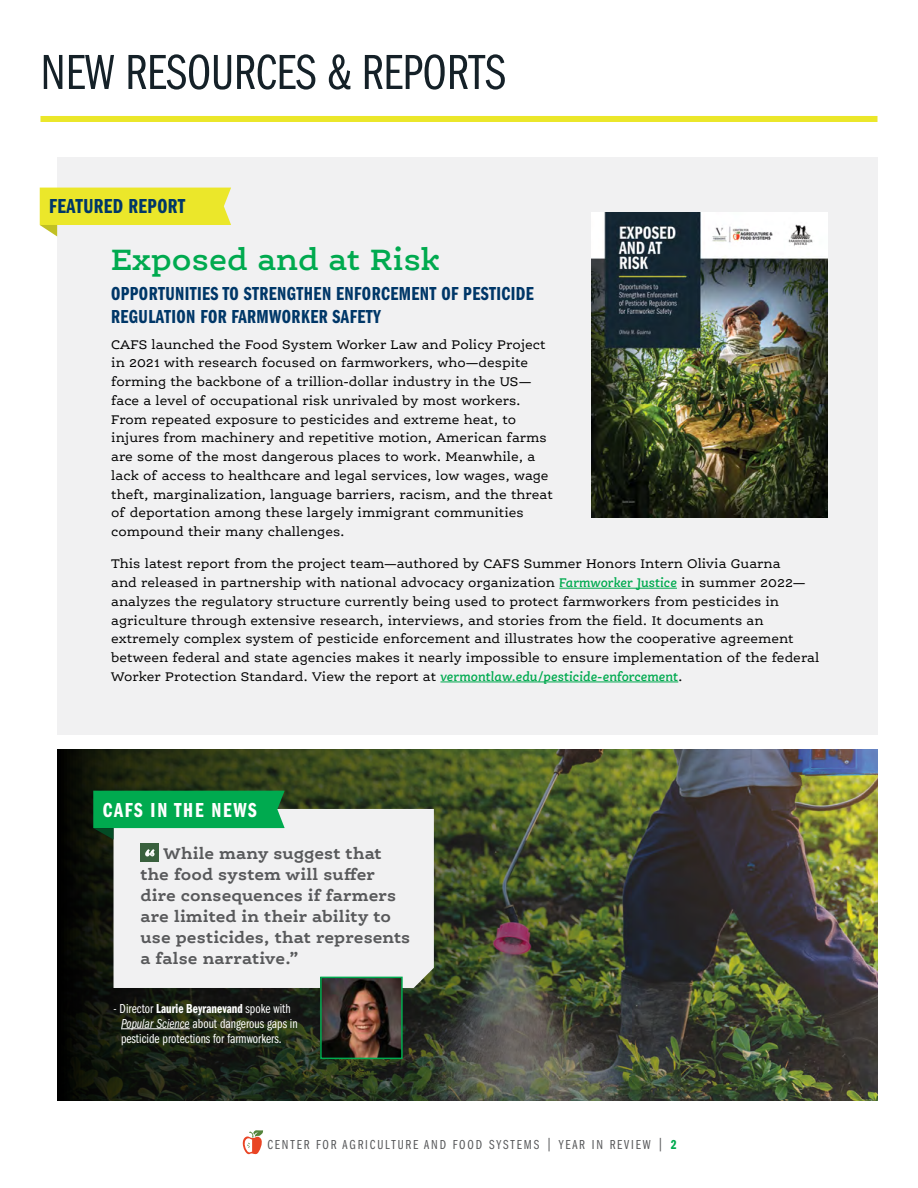
<style>
.page{position:relative;width:918px;height:1188px;background:#fff}
.page>*{position:absolute;margin:0;border:0;box-sizing:border-box;transform-origin:0 0}
.t1{font:51px "Franklin Gothic LT Pro Bk Cm";color:#152128}
.t2{font:600 31.5px "Ernestine Pro";color:#00aa4f}
.banner_titles{font:21px "Franklin Gothic LT Pro Dm Cm";letter-spacing:.02em;color:#003768}
.t3{font:21px "Franklin Gothic LT Pro Dm Cm";letter-spacing:.08em;color:#fff}
.t4{font:19.5px/23.4px "Franklin Gothic LT Pro Dm Cm";letter-spacing:.02em;color:#003768}
.Gray_Call-Out_Box{font:700 16.5px/21px "Ernestine Pro";letter-spacing:.005em;color:#58595b}
.t5{font:13.5px/18.8px "Ernestine Pro";color:#000}
.Citation{font:13.5px/15px "Franklin Gothic LT Pro Bk Cm";color:#fff}
.t6{font:13.5px "Franklin Gothic LT Pro Bk Cm";letter-spacing:.14em;color:#58595b}
.s1{font-weight:600;font-style:italic;color:#00aa4f}
.s2{font-family:"Franklin Gothic LT Pro Dm Cm"}
.s3{font-family:"Franklin Gothic LT Pro Bk Cm It"}
.s4{font-family:"Franklin Gothic LT Pro Dm Cm";color:#00aa4f}
</style>
<div class="page">
<div style="left:57px;top:158px;width:821px;height:577px;background:#f1f1f2"></div>
<hr style="left:559px;top:588px;width:118px;height:1px;background:#00aa4f">
<hr style="left:440px;top:682px;width:238px;height:1px;background:#00aa4f">
<img style="left:841px;top:750px;width:37px;height:350px">
<img style="left:57px;top:750px;width:784px;height:350px">
<svg style="left:40px;top:188px;width:191px;height:48px"></svg>
<img style="left:591px;top:212px;width:237px;height:306px">
<div style="left:114px;top:809px;width:320px;height:179px;background:#f1f1f2"></div>
<hr style="left:121px;top:1028px;width:69px;height:1px;background:#fff">
<div style="left:141px;top:844px;width:18px;height:18px;background:#39603d"></div>
<svg style="left:145px;top:849px;width:10px;height:8px"></svg>
<svg style="left:93px;top:791px;width:192px;height:49px"></svg>
<img style="left:323px;top:980px;width:77px;height:76px">
<div style="left:320px;top:977px;width:83px;height:82px;border:2px solid #00aa4f"></div>
<div style="left:40px;top:116px;width:838px;height:6px;background:#ebe72a"></div>
<svg style="left:242px;top:1130px;width:22px;height:25px"></svg>
<p class="t1" style="left:40px;top:44px;width:467px">NEW RESOURCES &amp; REPORTS</p>
<p class="banner_titles" style="left:49px;top:195px;width:138px">FEATURED REPORT</p>
<p class="t2" style="left:111px;top:239px;width:331px">Exposed and at Risk</p>
<p class="t4" style="left:111px;top:282px;width:424px">OPPORTUNITIES TO STRENGTHEN ENFORCEMENT OF PESTICIDE<br>REGULATION FOR FARMWORKER SAFETY</p>
<p class="t5" style="left:111px;top:334px;width:443px">CAFS launched the Food System Worker Law and Policy Project in 2021 with research focused on farmworkers, who—despite forming the backbone of a trillion-dollar industry in the US— face a level of occupational risk unrivaled by most workers.<br>From repeated exposure to pesticides and extreme heat, to injures from machinery and repetitive motion, American farms are some of the most dangerous places to work. Meanwhile, a lack of access to healthcare and legal services, low wages, wage theft, marginalization, language barriers, racism, and the threat of deportation among these largely immigrant communities compound their many challenges.</p>
<p class="t5" style="left:111px;top:554px;width:710px">This latest report from the project team—authored by CAFS Summer Honors Intern Olivia Guarna<br>and released in partnership with national advocacy organization <span class="s1">Farmworker Justice</span> in summer 2022— analyzes the regulatory structure currently being used to protect farmworkers from pesticides in agriculture through extensive research, interviews, and stories from the field. It documents an extremely complex system of pesticide enforcement and illustrates how the cooperative agreement between federal and state agencies makes it nearly impossible to ensure implementation of the federal Worker Protection Standard. View the report at <span class="s1">vermontlaw.edu/pesticide-enforcement</span>.</p>
<p class="t3" style="left:103px;top:798px;width:156px">CAFS IN THE NEWS</p>
<p class="Gray_Call-Out_Box" style="left:141px;top:842px;width:271px;text-indent:23px">While many suggest that the food system will suffer dire consequences if farmers are limited in their ability to use pesticides, that represents a false narrative.”</p>
<p class="Citation" style="left:121px;top:1001px;width:178px;text-indent:-7px">- Director <span class="s2">Laurie Beyranevand</span> spoke with<br><span class="s3">Popular Science</span> about dangerous gaps in pesticide protections for farmworkers.</p>
<p class="t6" style="left:268px;top:1138px;width:410px">CENTER FOR AGRICULTURE AND FOOD SYSTEMS | YEAR IN REVIEW | <span class="s4">2</span></p>
</div>
